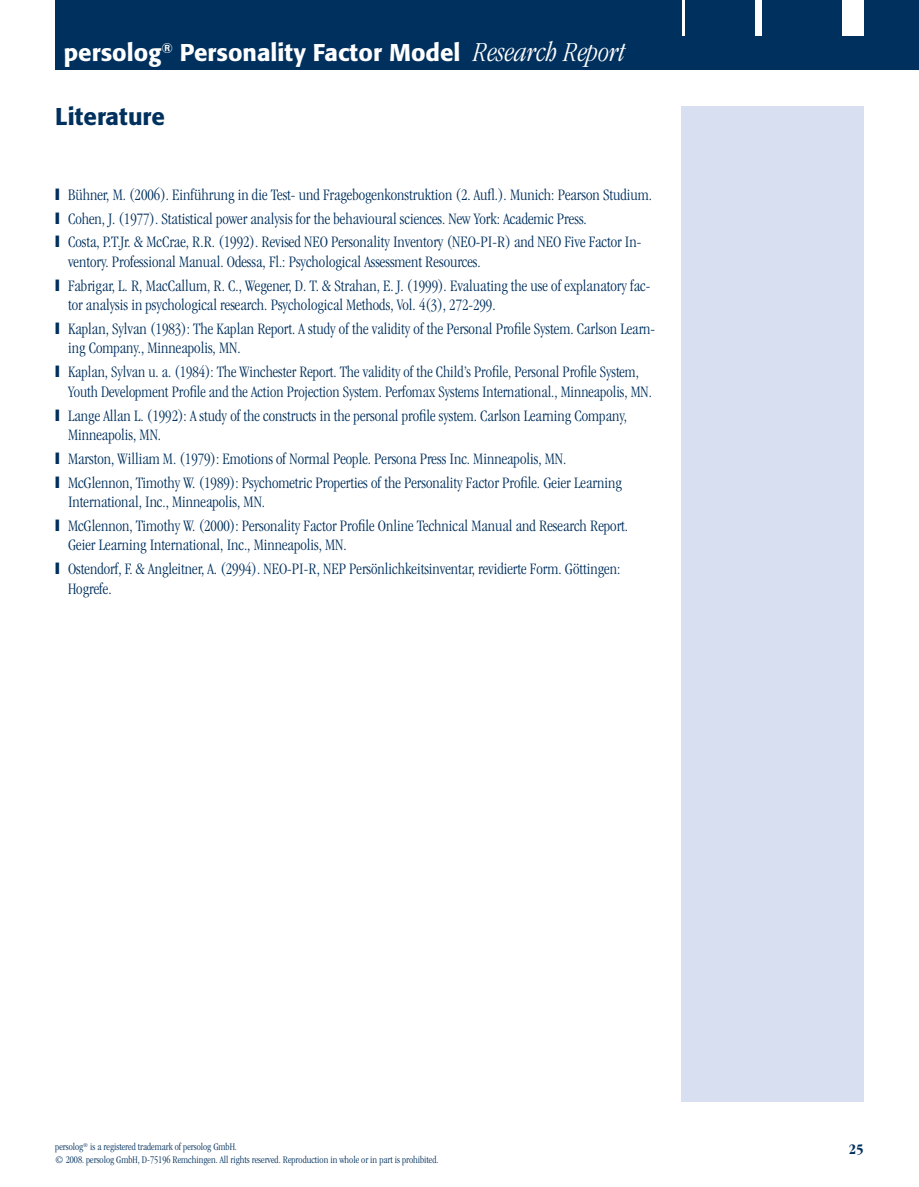
<style>
.page{position:relative;width:919px;height:1187px;background:#fff}
.page>*{position:absolute;margin:0;border:0;box-sizing:border-box;transform-origin:0 0}
.t1{font:500 24px "Formata BQ";color:#fff}
.t2{font:500 24px "Formata BQ";color:#00305d}
.t3{font:300 condensed 16.5px/23.7px "Garamond";color:#00305d}
.t4{font:16.5px/23.7px "Zapf Dingbats";color:#00305d;text-align:justify}
.t5{font:700 condensed 15px "Garamond";color:#00305d}
.t6{font:300 condensed 10.5px/12.6px "Garamond";color:#00305d}
.s1{font-family:"Garamond";font-weight:300;font-style:italic;font-stretch:condensed;font-size:28.5px}
</style>
<div class="page">
<div style="left:55px;top:0;width:863px;height:70px;background:#00305d"></div>
<hr style="left:682px;top:0;width:3px;height:36px;background:#fff">
<div style="left:755px;top:0;width:6px;height:36px;background:#fff"></div>
<div style="left:842px;top:0;width:21px;height:36px;background:#fff"></div>
<div style="left:680px;top:106px;width:183px;height:995px;background:#d8dff0"></div>
<h1 class="t1" style="left:64px;top:37px;width:563px">persolog<sup>®</sup> Personality Factor Model <span class="s1">Research Report</span></h1>
<h1 class="t2" style="left:55px;top:102px;width:111px">Literature</h1>
<p class="t4" style="left:55px;top:182px;width:6px">❙ ❙ ❙</p>
<p class="t3" style="left:68px;top:183px;width:585px">Bühner, M. (2006). Einführung in die Test- und Fragebogenkonstruktion (2. Aufl.). Munich: Pearson Studium.<br>Cohen, J. (1977). Statistical power analysis for the behavioural sciences. New York: Academic Press.<br>Costa, P.T.Jr. &amp; McCrae, R.R. (1992). Revised NEO Personality Inventory (NEO-PI-R) and NEO Five Factor In-</p>
<p class="t3" style="left:68px;top:250px;width:583px">ventory. Professional Manual. Odessa, Fl.: Psychological Assessment Resources.<br>Fabrigar, L. R, MacCallum, R. C., Wegener, D. T. &amp; Strahan, E. J. (1999). Evaluating the use of explanatory fac-</p>
<p class="t3" style="left:68px;top:293px;width:588px">tor analysis in psychological research. Psychological Methods, Vol. 4(3), 272-299.<br>Kaplan, Sylvan (1983): The Kaplan Report. A study of the validity of the Personal Profile System. Carlson Learn-</p>
<p class="t3" style="left:68px;top:336px;width:572px">ing Company., Minneapolis, MN.<br>Kaplan, Sylvan u. a. (1984): The Winchester Report. The validity of the Child’s Profile, Personal Profile System,</p>
<p class="t3" style="left:68px;top:380px;width:585px">Youth Development Profile and the Action Projection System. Perfomax Systems International., Minneapolis, MN.<br>Lange Allan L. (1992): A study of the constructs in the personal profile system. Carlson Learning Company,</p>
<p class="t3" style="left:68px;top:423px;width:555px">Minneapolis, MN.<br>Marston, William M. (1979): Emotions of Normal People. Persona Press Inc. Minneapolis, MN.<br>McGlennon, Timothy W. (1989): Psychometric Properties of the Personality Factor Profile. Geier Learning</p>
<p class="t3" style="left:68px;top:490px;width:561px">International, Inc., Minneapolis, MN.<br>McGlennon, Timothy W. (2000): Personality Factor Profile Online Technical Manual and Research Report.</p>
<p class="t3" style="left:68px;top:533px;width:553px">Geier Learning International, Inc., Minneapolis, MN.<br>Ostendorf, F. &amp; Angleitner, A. (2994). NEO-PI-R, NEP Persönlichkeitsinventar, revidierte Form. Göttingen:</p>
<p class="t3" style="left:68px;top:576px;width:45px">Hogrefe.</p>
<p class="t6" style="left:55px;top:1140px;width:385px">persolog<sup>®</sup> is a registered trademark of persolog GmbH.<br>© 2008. persolog GmbH, D-75196 Remchingen. All rights reserved. Reproduction in whole or in part is prohibited.</p>
<p class="t5" style="left:848px;top:1140px;width:8px">25</p>
</div>
